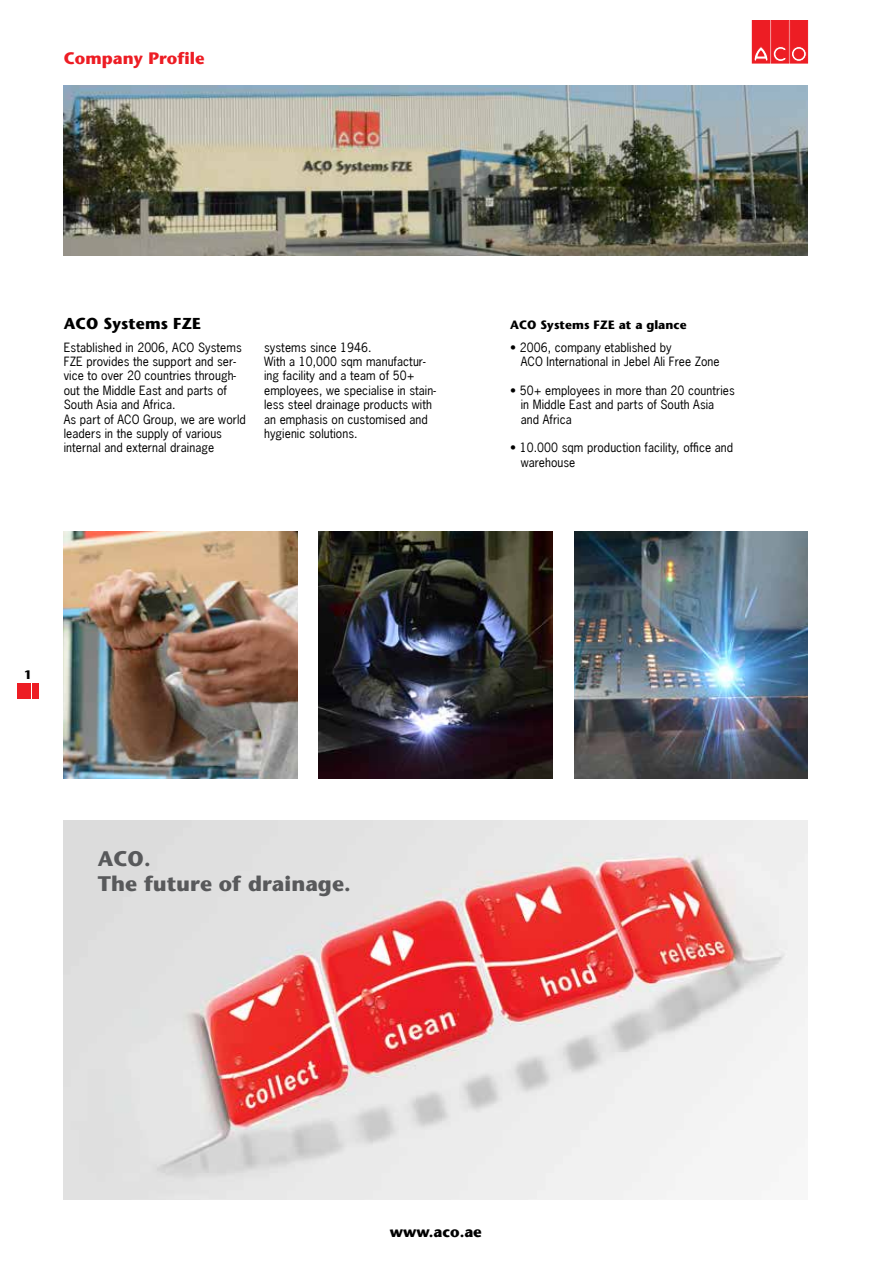
<style>
.page{position:relative;width:893px;height:1263px;background:#fff}
.page>*{position:absolute;margin:0;border:0;box-sizing:border-box;transform-origin:0 0}
.t1{font:700 21px/25.2px "Stone Sans";letter-spacing:.005em;color:#58595b}
.t2{font:700 16.5px "Stone Sans";letter-spacing:.005em;color:#ed1d24}
.t3{font:700 15.75px "Stone Sans";letter-spacing:.005em;color:#000}
.t4{font:700 15px "Stone Sans";color:#000}
.t5{font:12px/14.4px "News Gothic";letter-spacing:.005em;color:#000}
.t6{font:700 12px "Stone Sans";letter-spacing:.005em;color:#000}
</style>
<div class="page">
<div style="left:752px;top:21px;width:18px;height:42px;background:#ed1d24"></div>
<div style="left:790px;top:20px;width:18px;height:43px;background:#ed1d24"></div>
<svg style="left:791px;top:47px;width:15px;height:14px"></svg>
<div style="left:791px;top:46px;width:15px;height:15px;border:1px solid #ed1d24;border-radius:50%"></div>
<div style="left:794px;top:49px;width:10px;height:10px;background:#ed1d24;border-radius:50%"></div>
<div style="left:794px;top:49px;width:10px;height:10px;border:1px solid #ed1d24;border-radius:50%"></div>
<div style="left:771px;top:20px;width:18px;height:43px;background:#ed1d24;border:1px solid #ed1d24"></div>
<svg style="left:754px;top:46px;width:33px;height:16px"></svg>
<div style="left:18px;top:683px;width:6px;height:16px;background:#ed1d24"></div>
<div style="left:25px;top:683px;width:6px;height:16px;background:#ed1d24"></div>
<div style="left:32px;top:683px;width:6px;height:16px;background:#ed1d24"></div>
<img style="left:64px;top:821px;width:744px;height:378px">
<img style="left:64px;top:85px;width:744px;height:170px">
<img style="left:64px;top:531px;width:234px;height:247px">
<img style="left:319px;top:531px;width:234px;height:247px">
<img style="left:574px;top:531px;width:234px;height:247px">
<h2 class="t2" style="left:64px;top:48px;width:142px">Company Profile</h2>
<h3 class="t3" style="left:64px;top:314px;width:139px">ACO Systems FZE</h3>
<p class="t6" style="left:510px;top:318px;width:178px">ACO Systems FZE at a glance</p>
<p class="t5" style="left:64px;top:340px;width:184px">Established in 2006, ACO Systems<br>FZE provides the support and ser&shy;vice to over 20 countries through&shy;out the Middle East and parts of<br>South Asia and Africa.<br>As part of ACO Group, we are world leaders in the supply of various internal and external drainage</p>
<p class="t5" style="left:264px;top:340px;width:173px">systems since 1946.<br>With a 10,000 sqm manufactur&shy;ing facility and a team of 50+ employees, we specialise in stain&shy;less steel drainage products with an emphasis on customised and hygienic solutions.</p>
<p class="t5" style="left:521px;top:340px;width:200px;text-indent:-11px">• 2006, company etablished by<br>ACO International in Jebel Ali Free Zone</p>
<p class="t5" style="left:521px;top:383px;width:216px;text-indent:-11px">• 50+ employees in more than 20 countries in Middle East and parts of South Asia and Africa</p>
<p class="t5" style="left:521px;top:441px;width:214px;text-indent:-11px">• 10.000 sqm production facility, office and warehouse</p>
<p class="t6" style="left:24px;top:668px;width:9px">1</p>
<h1 class="t1" style="left:98px;top:846px;width:254px">ACO.<br>The future of drainage.</h1>
<p class="t4" style="left:390px;top:1222px;width:94px">www.aco.ae</p>
</div>
